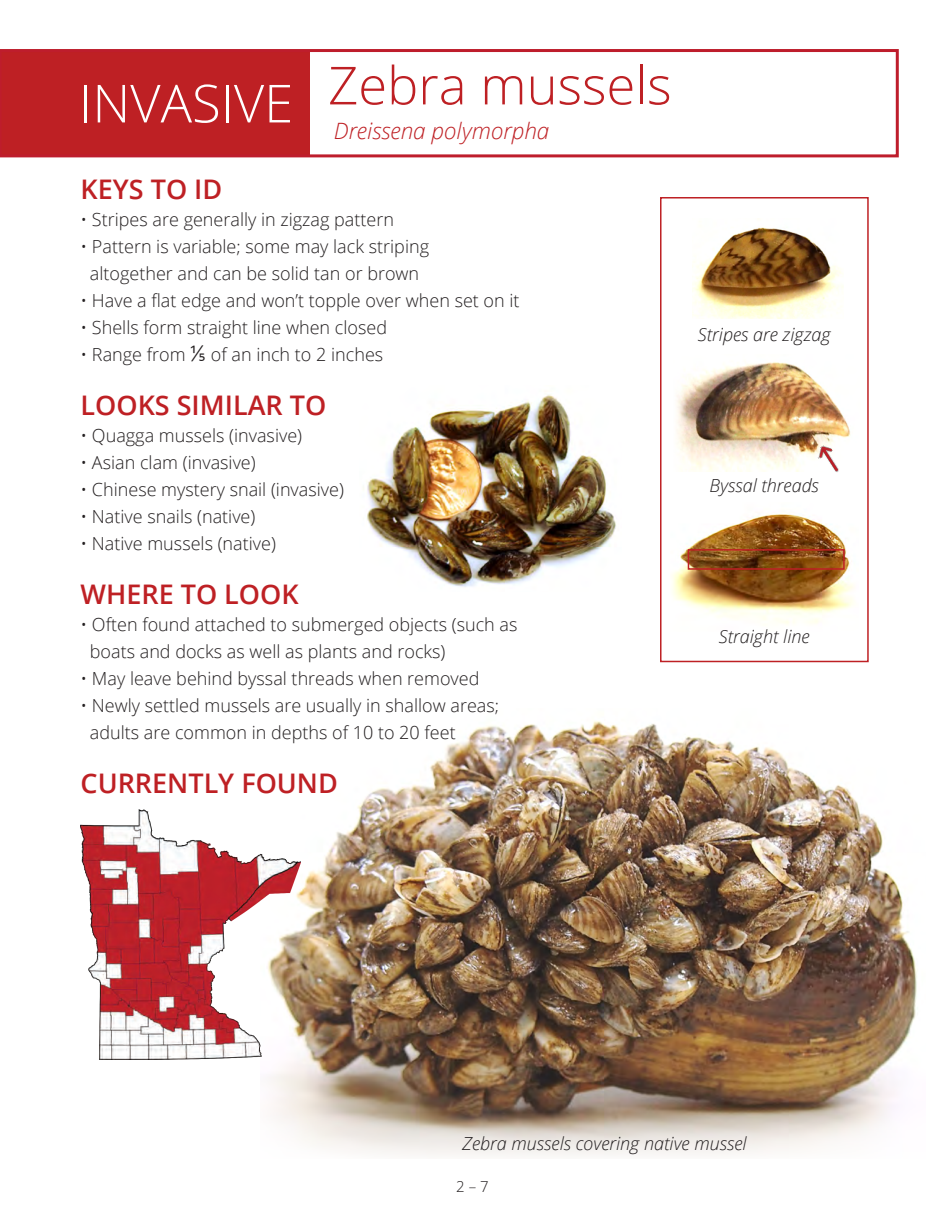
<style>
.page{position:relative;width:945px;height:1215px;background:#fff}
.page>*{position:absolute;margin:0;border:0;box-sizing:border-box;transform-origin:0 0}
.t1{font:300 52.5px "Open Sans";color:#be2024}
.t2{font:300 52.5px "Open Sans";color:#fff}
.t3{font:600 27px "Open Sans";color:#be2024}
.t4{font:italic 300 22.5px "Open Sans";color:#be2024}
.t5{font:300 18px/27px "Open Sans";color:#231f20}
.t6{font:italic 300 18px "Open Sans";color:#231f20}
.t7{font:300 15px "Open Sans";color:#231f20}
.s1{font-family:"Calibri";font-size:24px}
</style>
<div class="page">
<img style="left:671px;top:514px;width:183px;height:111px">
<img style="left:693px;top:227px;width:151px;height:92px">
<img style="left:686px;top:362px;width:164px;height:110px">
<svg style="left:676px;top:384px;width:10px;height:78px"></svg>
<div style="left:688px;top:549px;width:157px;height:21px;border:2px solid #be2024"></div>
<div style="left:660px;top:197px;width:209px;height:465px;border:2px solid #be2024"></div>
<img style="left:300px;top:721px;width:617px;height:391px">
<svg style="left:344px;top:1112px;width:546px;height:43px"></svg>
<svg style="left:173px;top:1016px;width:171px;height:132px"></svg>
<svg style="left:0;top:49px;width:899px;height:108px"></svg>
<img style="left:363px;top:394px;width:253px;height:193px">
<img style="left:814px;top:443px;width:30px;height:29px">
<img style="left:81px;top:809px;width:219px;height:250px">
<h1 class="t2" style="left:79px;top:67px;width:215px">INVASIVE</h1>
<h1 class="t1" style="left:328px;top:49px;width:345px">Zebra mussels</h1>
<p class="t4" style="left:334px;top:115px;width:217px">Dreissena polymorpha</p>
<h2 class="t3" style="left:81px;top:170px;width:143px">KEYS TO ID</h2>
<p class="t5" style="left:81px;top:205px;width:315px">• Stripes are generally in zigzag pattern</p>
<p class="t5" style="left:81px;top:232px;width:350px;text-align:center">• Pattern is variable; some may lack striping altogether and can be solid tan or brown</p>
<p class="t5" style="left:81px;top:286px;width:441px">• Have a flat edge and won’t topple over when set on it</p>
<p class="t5" style="left:81px;top:313px;width:308px">• Shells form straight line when closed</p>
<p class="t5" style="left:81px;top:340px;width:304px">• Range from <span class="s1">⅕</span> of an inch to 2 inches</p>
<h2 class="t3" style="left:81px;top:386px;width:247px">LOOKS SIMILAR TO</h2>
<p class="t5" style="left:81px;top:421px;width:223px">• Quagga mussels (invasive)</p>
<p class="t5" style="left:81px;top:448px;width:177px">• Asian clam (invasive)</p>
<p class="t5" style="left:81px;top:475px;width:265px">• Chinese mystery snail (invasive)</p>
<p class="t5" style="left:81px;top:502px;width:176px">• Native snails (native)</p>
<p class="t5" style="left:81px;top:529px;width:197px">• Native mussels (native)</p>
<h2 class="t3" style="left:81px;top:575px;width:220px">WHERE TO LOOK</h2>
<p class="t5" style="left:90px;top:610px;width:429px;text-indent:-9px">• Often found attached to submerged objects (such as boats and docks as well as plants and rocks)</p>
<p class="t5" style="left:81px;top:664px;width:400px">• May leave behind byssal threads when removed</p>
<p class="t5" style="left:90px;top:691px;width:411px;text-indent:-9px">• Newly settled mussels are usually in shallow areas; adults are common in depths of 10 to 20 feet</p>
<h2 class="t3" style="left:81px;top:764px;width:259px">CURRENTLY FOUND</h2>
<p class="t6" style="left:698px;top:322px;width:134px">Stripes are zigzag</p>
<p class="t6" style="left:710px;top:473px;width:111px">Byssal threads</p>
<p class="t6" style="left:719px;top:624px;width:92px">Straight line</p>
<p class="t6" style="left:462px;top:1131px;width:286px">Zebra mussels covering native mussel</p>
<p class="t7" style="left:456px;top:1176px;width:34px">2 – 7</p>
</div>
